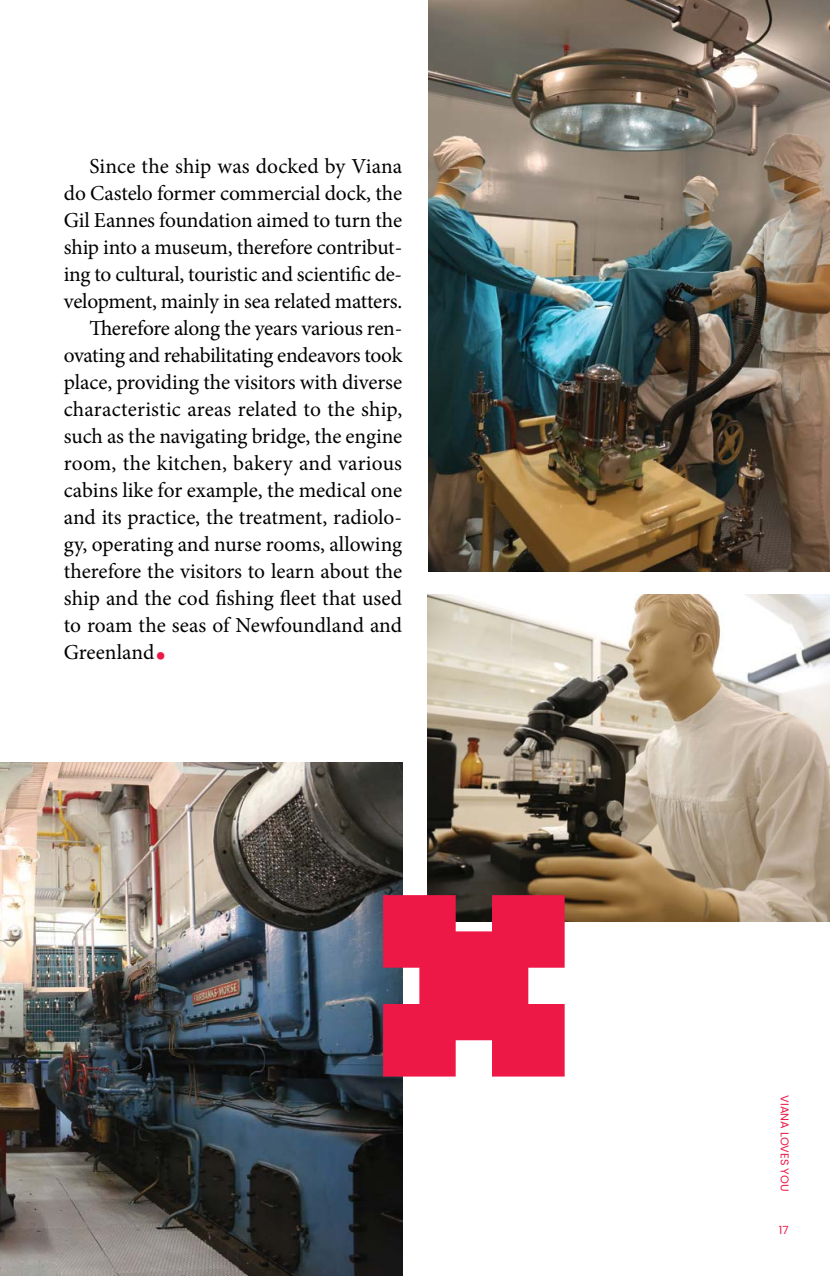
<style>
.page{position:relative;width:830px;height:1276px;background:#fff}
.page>*{position:absolute;margin:0;border:0;box-sizing:border-box;transform-origin:0 0}
.t1{font:700 49.5px "Minion Pro";color:#ed1846}
.t2{font:21.38px "Minion Pro";letter-spacing:-.005em;color:#000}
.t3{font:11.25px "Poppins";color:#ed1846}
</style>
<div class="page">
<img style="left:428px;top:0;width:401px;height:571px">
<img style="left:427px;top:594px;width:402px;height:328px">
<img style="left:0;top:762px;width:402px;height:514px">
<svg style="left:383px;top:895px;width:181px;height:181px;background:#e43259"></svg>
<p class="t2" style="left:89px;top:151px;width:314px">Since the ship was docked by Viana</p>
<p class="t2" style="left:64px;top:178px;width:340px">do Castelo former commercial dock, the</p>
<p class="t2" style="left:64px;top:205px;width:340px">Gil Eannes foundation aimed to turn the</p>
<p class="t2" style="left:64px;top:232px;width:340px">ship into a museum, therefore contribut-</p>
<p class="t2" style="left:64px;top:259px;width:340px">ing to cultural, touristic and scientific de-</p>
<p class="t2" style="left:64px;top:286px;width:340px">velopment, mainly in sea related matters.</p>
<p class="t2" style="left:89px;top:313px;width:314px">Therefore along the years various ren-</p>
<p class="t2" style="left:64px;top:340px;width:340px">ovating and rehabilitating endeavors took</p>
<p class="t2" style="left:64px;top:367px;width:339px">place, providing the visitors with diverse</p>
<p class="t2" style="left:64px;top:394px;width:340px">characteristic areas related to the ship,</p>
<p class="t2" style="left:64px;top:421px;width:340px">such as the navigating bridge, the engine</p>
<p class="t2" style="left:64px;top:448px;width:339px">room, the kitchen, bakery and various</p>
<p class="t2" style="left:64px;top:475px;width:340px">cabins like for example, the medical one</p>
<p class="t2" style="left:64px;top:502px;width:340px">and its practice, the treatment, radiolo-</p>
<p class="t2" style="left:64px;top:529px;width:339px">gy, operating and nurse rooms, allowing</p>
<p class="t2" style="left:64px;top:556px;width:340px">therefore the visitors to learn about the</p>
<p class="t2" style="left:64px;top:583px;width:340px">ship and the cod fishing fleet that used</p>
<p class="t2" style="left:64px;top:610px;width:340px">to roam the seas of Newfoundland and</p>
<p class="t2" style="left:64px;top:637px;width:92px">Greenland</p>
<h1 class="t1" style="left:154px;top:608px;width:14px">.</h1>
<p class="t3" style="left:790px;top:1095px;width:98px;rotate:90deg">VIANA LOVES YOU</p>
<p class="t3" style="left:778px;top:1223px;width:11px">17</p>
</div>
